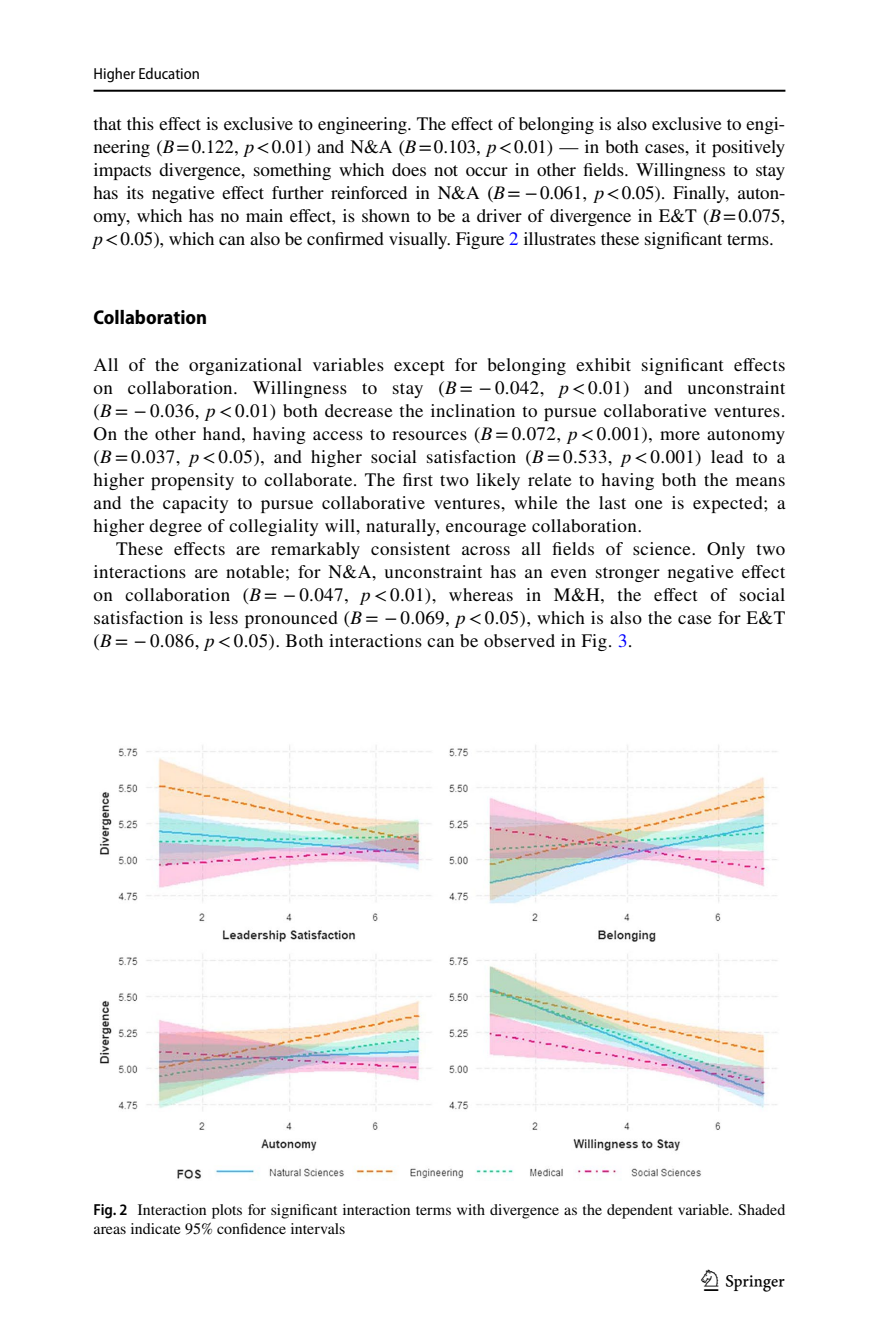
<style>
.page{position:relative;width:879px;height:1333px;background:#fff}
.page>*{position:absolute;margin:0;border:0;box-sizing:border-box;transform-origin:0 0}
.t1{font:30px "Springnew Regular 5";color:#000}
.t2{font:700 semi-condensed 20px "Myriad Pro";color:#000}
.t3{font:19px/23px "STIX";letter-spacing:.02em;color:#000;text-align:justify}
.t4{font:16px/18.4px "STIX";color:#000}
.t5{font:semi-condensed 16px "Myriad Pro";color:#000}
.s1{font-style:italic}
.s2{color:#00f}
.s3{font-family:"Myriad Pro";font-weight:600;font-stretch:semi-condensed}
</style>
<div class="page">
<hr style="left:94px;top:90px;width:691px;height:2px;background:#000">
<img style="left:99px;top:745px;width:678px;height:434px">
<p class="t5" style="left:94px;top:65px;width:108px">Higher Education</p>
<p class="t3" style="left:94px;top:113px;width:693px">that this effect is exclusive to engineering. The effect of belonging is also exclusive to engi&shy;neering (<span class="s1">B</span>=0.122, <span class="s1">p</span>&lt;0.01) and N&amp;A (<span class="s1">B</span>=0.103, <span class="s1">p</span>&lt;0.01) — in both cases, it positively impacts divergence, something which does not occur in other fields. Willingness to stay has its negative effect further reinforced in N&amp;A (<span class="s1">B</span>= −0.061, <span class="s1">p</span>&lt;0.05). Finally, auton&shy;omy, which has no main effect, is shown to be a driver of divergence in E&amp;T (<span class="s1">B</span>=0.075, <span class="s1">p</span>&lt;0.05), which can also be confirmed visually. Figure <span class="s2">2</span> illustrates these significant terms.</p>
<p class="t2" style="left:94px;top:306px;width:115px">Collaboration</p>
<p class="t3" style="left:94px;top:354px;width:693px">All of the organizational variables except for belonging exhibit significant effects on collaboration. Willingness to stay (<span class="s1">B</span>= −0.042, <span class="s1">p</span>&lt;0.01) and unconstraint (<span class="s1">B</span>= −0.036, <span class="s1">p</span>&lt;0.01) both decrease the inclination to pursue collaborative ventures.<br>On the other hand, having access to resources (<span class="s1">B</span>=0.072, <span class="s1">p</span>&lt;0.001), more autonomy (<span class="s1">B</span>=0.037, <span class="s1">p</span>&lt;0.05), and higher social satisfaction (<span class="s1">B</span>=0.533, <span class="s1">p</span>&lt;0.001) lead to a higher propensity to collaborate. The first two likely relate to having both the means and the capacity to pursue collaborative ventures, while the last one is expected; a higher degree of collegiality will, naturally, encourage collaboration.</p>
<p class="t3" style="left:94px;top:538px;width:693px;text-indent:23px">These effects are remarkably consistent across all fields of science. Only two interactions are notable; for N&amp;A, unconstraint has an even stronger negative effect on collaboration (<span class="s1">B</span>= −0.047, <span class="s1">p</span>&lt;0.01), whereas in M&amp;H, the effect of social satisfaction is less pronounced (<span class="s1">B</span>= −0.069, <span class="s1">p</span>&lt;0.05), which is also the case for E&amp;T (<span class="s1">B</span>= −0.086, <span class="s1">p</span>&lt;0.05). Both interactions can be observed in Fig. <span class="s2">3</span>.</p>
<p class="t4" style="left:94px;top:1201px;width:693px"><span class="s3">Fig. 2</span> Interaction plots for significant interaction terms with divergence as the dependent variable. Shaded areas indicate 95% confidence intervals</p>
<h1 class="t1" style="left:704px;top:1269px;width:83px">1 3</h1>
</div>
